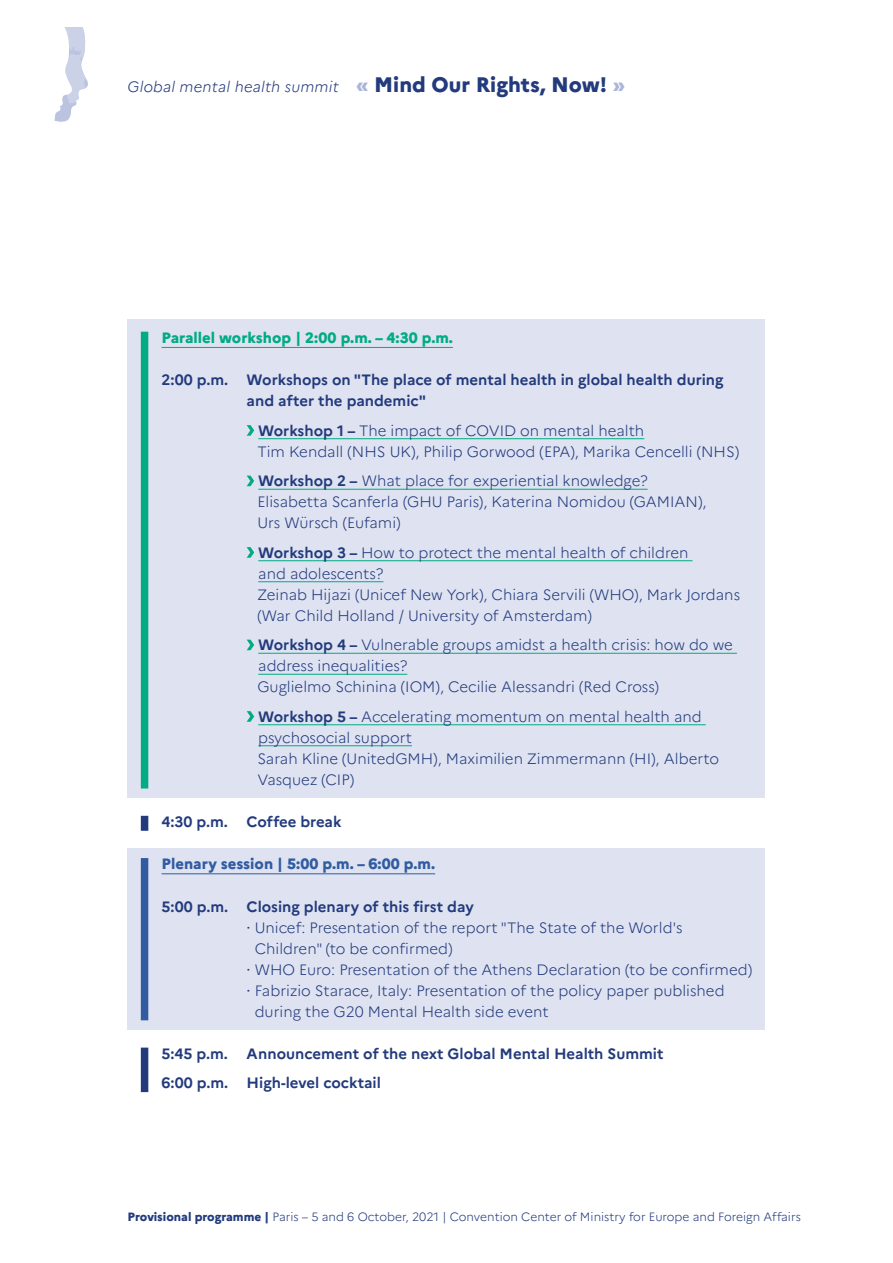
<style>
.page{position:relative;width:893px;height:1263px;background:#fff}
.page>*{position:absolute;margin:0;border:0;box-sizing:border-box;transform-origin:0 0}
.t1{font:300 15px/21px "Marianne";color:#233b7d}
.t2{font:700 15px/21px "Marianne";color:#233b7d}
.t3{font:italic 300 15px "Marianne";letter-spacing:.015em;color:#233b7d}
.t4{font:800 15px "Marianne";color:#00ab85}
.t5{font:800 15px "Marianne";color:#315ca2}
.t6{font:300 12px "Marianne";color:#233b7d}
.s1{font-weight:800;font-style:normal;font-size:21px;color:#abb5d9}
.s2{font-weight:800;font-style:normal;font-size:21px}
.s3{font-weight:700}
.s4{font-weight:400}
.s5{font-weight:800}
</style>
<div class="page">
<svg style="left:54px;top:27px;width:34px;height:95px"></svg>
<div style="left:128px;top:319px;width:637px;height:787px;background:#dfe3f1"></div>
<div style="left:141px;top:332px;width:7px;height:456px;background:#00ab85"></div>
<hr style="left:162px;top:347px;width:291px;height:1px;background:#00ab85">
<hr style="left:258px;top:438px;width:386px;height:1px;background:#00ab85">
<hr style="left:258px;top:489px;width:390px;height:1px;background:#00ab85">
<hr style="left:258px;top:560px;width:434px;height:1px;background:#00ab85">
<hr style="left:258px;top:581px;width:125px;height:1px;background:#00ab85">
<hr style="left:258px;top:653px;width:479px;height:1px;background:#00ab85">
<hr style="left:258px;top:674px;width:149px;height:1px;background:#00ab85">
<hr style="left:258px;top:724px;width:448px;height:1px;background:#00ab85">
<hr style="left:258px;top:745px;width:154px;height:1px;background:#00ab85">
<div style="left:128px;top:799px;width:637px;height:49px;background:#fff"></div>
<div style="left:141px;top:816px;width:7px;height:15px;background:#233b7d"></div>
<div style="left:141px;top:858px;width:7px;height:162px;background:#315ca2"></div>
<hr style="left:162px;top:873px;width:273px;height:1px;background:#315ca2">
<div style="left:128px;top:1030px;width:637px;height:79px;background:#fff"></div>
<div style="left:141px;top:1047px;width:7px;height:45px;background:#233b7d"></div>
<svg style="left:247px;top:425px;width:7px;height:11px"></svg>
<svg style="left:247px;top:476px;width:7px;height:10px"></svg>
<svg style="left:247px;top:547px;width:7px;height:11px"></svg>
<svg style="left:247px;top:640px;width:7px;height:10px"></svg>
<svg style="left:247px;top:711px;width:7px;height:11px"></svg>
<p class="t3" style="left:128px;top:78px;width:499px">Global mental health summit <span class="s1">«</span> <span class="s2">Mind Our Rights, Now!</span> <span class="s1">»</span></p>
<p class="t4" style="left:162px;top:328px;width:293px">Parallel workshop | 2:00 p.m. – 4:30 p.m.</p>
<p class="t2" style="left:247px;top:369px;width:478px;text-indent:-85px">2:00 p.m. Workshops on "The place of mental health in global health during and after the pandemic"</p>
<p class="t1" style="left:258px;top:420px;width:388px"><span class="s3">Workshop 1 –</span> The impact of COVID on mental health</p>
<p class="t1" style="left:257px;top:441px;width:483px">Tim Kendall (NHS UK), Philip Gorwood (EPA), Marika Cencelli (NHS)</p>
<p class="t1" style="left:258px;top:470px;width:391px"><span class="s3">Workshop 2 –</span> What place for experiential knowledge?</p>
<p class="t1" style="left:257px;top:491px;width:451px">Elisabetta Scanferla (GHU Paris), Katerina Nomidou (GAMIAN),<br>Urs Würsch (Eufami)</p>
<p class="t1" style="left:258px;top:542px;width:432px"><span class="s3">Workshop 3 –</span> How to protect the mental health of children and adolescents?</p>
<p class="t1" style="left:257px;top:584px;width:484px">Zeinab Hijazi (Unicef New York), Chiara Servili (WHO), Mark Jordans (War Child Holland / University of Amsterdam)</p>
<p class="t1" style="left:258px;top:634px;width:476px"><span class="s3">Workshop 4 –</span> Vulnerable groups amidst a health crisis: how do we address inequalities?</p>
<p class="t1" style="left:257px;top:676px;width:403px">Guglielmo Schinina (IOM), Cecilie Alessandri (Red Cross)</p>
<p class="t1" style="left:258px;top:706px;width:445px"><span class="s3">Workshop 5 –</span> Accelerating momentum on mental health and psychosocial support</p>
<p class="t1" style="left:257px;top:748px;width:463px">Sarah Kline (UnitedGMH), Maximilien Zimmermann (HI), Alberto<br>Vasquez (CIP)</p>
<p class="t2" style="left:162px;top:811px;width:181px">4:30 p.m. Coffee break</p>
<p class="t5" style="left:162px;top:855px;width:275px">Plenary session | 5:00 p.m. – 6:00 p.m.</p>
<p class="t2" style="left:162px;top:896px;width:314px">5:00 p.m. Closing plenary of this first day</p>
<p class="t1" style="left:255px;top:917px;width:429px;text-indent:-8px"><span class="s4">·</span> Unicef: Presentation of the report "The State of the World's<br>Children" (to be confirmed)</p>
<p class="t1" style="left:247px;top:959px;width:507px"><span class="s4">·</span> WHO Euro: Presentation of the Athens Declaration (to be confirmed)</p>
<p class="t1" style="left:255px;top:980px;width:471px;text-indent:-8px"><span class="s4">·</span> Fabrizio Starace, Italy: Presentation of the policy paper published during the G20 Mental Health side event</p>
<p class="t2" style="left:162px;top:1043px;width:503px">5:45 p.m. Announcement of the next Global Mental Health Summit</p>
<p class="t2" style="left:162px;top:1072px;width:221px">6:00 p.m. High-level cocktail</p>
<p class="t6" style="left:128px;top:1209px;width:675px"><span class="s5">Provisional programme |</span> Paris – 5 and 6 October, 2021 | Convention Center of Ministry for Europe and Foreign Affairs</p>
</div>
